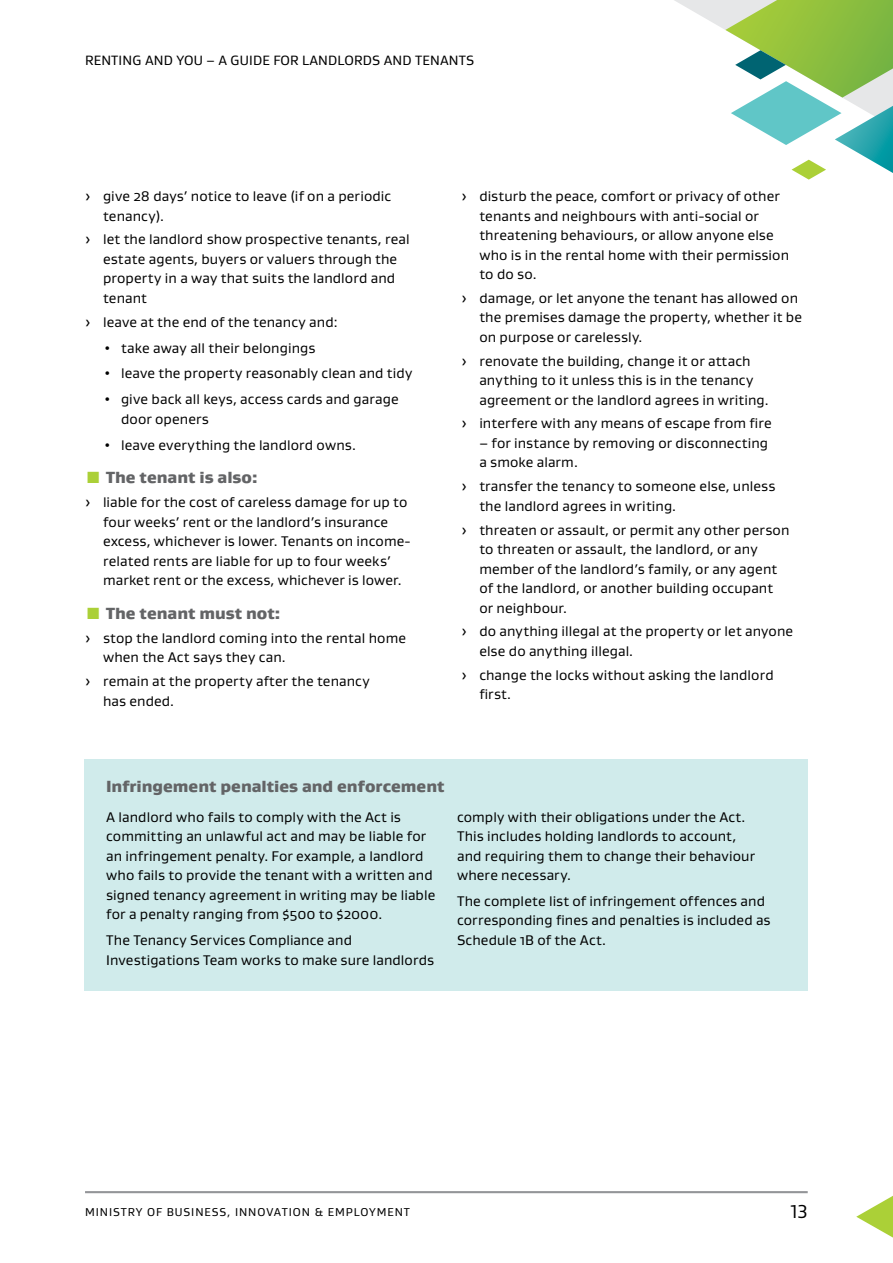
<style>
.page{position:relative;width:893px;height:1263px;background:#fff}
.page>*{position:absolute;margin:0;border:0;box-sizing:border-box;transform-origin:0 0}
.t1{font:19.05px "Gustan";color:#000}
.Heading_3_Gustan{font:900 16.5px "Gustan";color:#636466}
.Body_text_Gustan{font:14.25px/19.5px "Gustan";letter-spacing:.005em;color:#000}
.t2{font:13.8px "Gustan";letter-spacing:.01em;color:#000}
.t3{font:11.7px "Gustan";letter-spacing:.08em;color:#000}
</style>
<div class="page">
<div style="left:85px;top:759px;width:723px;height:232px;background:#d0ebeb"></div>
<hr style="left:85px;top:1191px;width:723px;height:2px;background:#939598">
<svg style="left:674px;top:0;width:219px;height:180px"></svg>
<svg style="left:856px;top:1196px;width:37px;height:42px"></svg>
<p class="t2" style="left:85px;top:51px;width:391px">RENTING AND YOU – A GUIDE FOR LANDLORDS AND TENANTS</p>
<p class="Body_text_Gustan" style="left:103px;top:186px;width:290px;text-indent:-18px">› give 28 days’ notice to leave (if on a periodic tenancy).</p>
<p class="Body_text_Gustan" style="left:103px;top:229px;width:308px;text-indent:-18px">› let the landlord show prospective tenants, real estate agents, buyers or valuers through the property in a way that suits the landlord and tenant</p>
<p class="Body_text_Gustan" style="left:85px;top:312px;width:254px">› leave at the end of the tenancy and:</p>
<p class="Body_text_Gustan" style="left:103px;top:337px;width:214px">• take away all their belongings</p>
<p class="Body_text_Gustan" style="left:103px;top:363px;width:311px">• leave the property reasonably clean and tidy</p>
<p class="Body_text_Gustan" style="left:121px;top:389px;width:279px;text-indent:-18px">• give back all keys, access cards and garage door openers</p>
<p class="Body_text_Gustan" style="left:103px;top:435px;width:254px">• leave everything the landlord owns.</p>
<p class="Heading_3_Gustan" style="left:106px;top:467px;width:153px">The tenant is also:</p>
<p class="Body_text_Gustan" style="left:103px;top:492px;width:309px;text-indent:-18px">› liable for the cost of careless damage for up to four weeks’ rent or the landlord’s insurance excess, whichever is lower. Tenants on income&shy;related rents are liable for up to four weeks’ market rent or the excess, whichever is lower.</p>
<p class="Heading_3_Gustan" style="left:106px;top:602px;width:175px">The tenant must not:</p>
<p class="Body_text_Gustan" style="left:103px;top:628px;width:305px;text-indent:-18px">› stop the landlord coming into the rental home when the Act says they can.</p>
<p class="Body_text_Gustan" style="left:103px;top:671px;width:268px;text-indent:-18px">› remain at the property after the tenancy has ended.</p>
<p class="Body_text_Gustan" style="left:479px;top:186px;width:311px;text-indent:-18px">› disturb the peace, comfort or privacy of other tenants and neighbours with anti-social or threatening behaviours, or allow anyone else who is in the rental home with their permission to do so.</p>
<p class="Body_text_Gustan" style="left:479px;top:288px;width:324px;text-indent:-18px">› damage, or let anyone the tenant has allowed on the premises damage the property, whether it be on purpose or carelessly.</p>
<p class="Body_text_Gustan" style="left:479px;top:351px;width:291px;text-indent:-18px">› renovate the building, change it or attach anything to it unless this is in the tenancy agreement or the landlord agrees in writing.</p>
<p class="Body_text_Gustan" style="left:461px;top:413px;width:312px">› interfere with any means of escape from fire</p>
<p class="Body_text_Gustan" style="left:479px;top:433px;width:290px">– for instance by removing or disconnecting a smoke alarm.</p>
<p class="Body_text_Gustan" style="left:479px;top:476px;width:297px;text-indent:-18px">› transfer the tenancy to someone else, unless the landlord agrees in writing.</p>
<p class="Body_text_Gustan" style="left:479px;top:520px;width:312px;text-indent:-18px">› threaten or assault, or permit any other person to threaten or assault, the landlord, or any member of the landlord’s family, or any agent of the landlord, or another building occupant or neighbour.</p>
<p class="Body_text_Gustan" style="left:479px;top:621px;width:315px;text-indent:-18px">› do anything illegal at the property or let anyone else do anything illegal.</p>
<p class="Body_text_Gustan" style="left:479px;top:665px;width:296px;text-indent:-18px">› change the locks without asking the landlord first.</p>
<p class="Heading_3_Gustan" style="left:106px;top:775px;width:340px">Infringement penalties and enforcement</p>
<p class="Body_text_Gustan" style="left:106px;top:807px;width:331px">A landlord who fails to comply with the Act is committing an unlawful act and may be liable for an infringement penalty. For example, a landlord who fails to provide the tenant with a written and signed tenancy agreement in writing may be liable for a penalty ranging from $500 to $2000.</p>
<p class="Body_text_Gustan" style="left:106px;top:930px;width:329px">The Tenancy Services Compliance and<br>Investigations Team works to make sure landlords</p>
<p class="Body_text_Gustan" style="left:457px;top:806px;width:299px">comply with their obligations under the Act.<br>This includes holding landlords to account, and requiring them to change their behaviour where necessary.</p>
<p class="Body_text_Gustan" style="left:457px;top:891px;width:315px">The complete list of infringement offences and corresponding fines and penalties is included as<br>Schedule 1B of the Act.</p>
<p class="t3" style="left:85px;top:1204px;width:327px">MINISTRY OF BUSINESS, INNOVATION &amp; EMPLOYMENT</p>
<h1 class="t1" style="left:791px;top:1199px;width:18px">13</h1>
</div>
